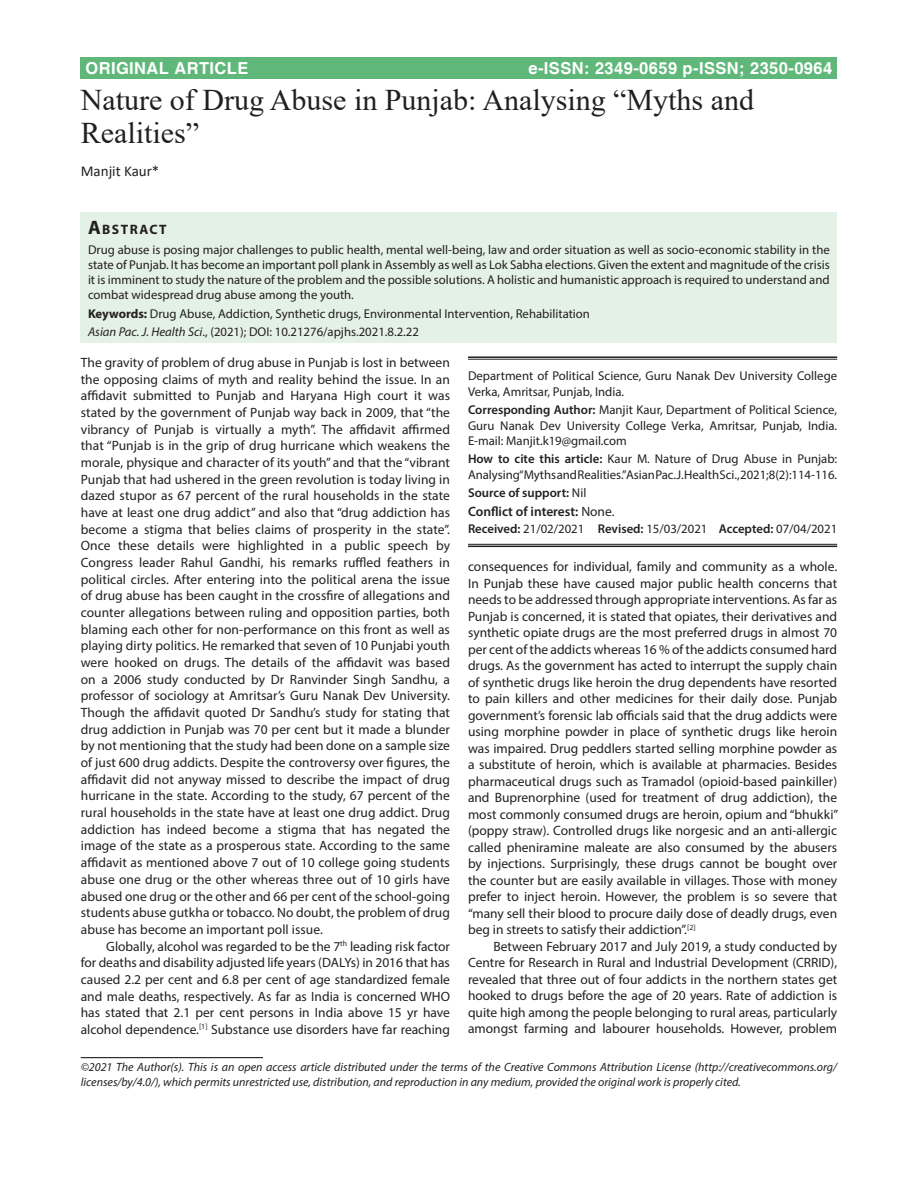
<style>
.page{position:relative;width:918px;height:1188px;background:#fff}
.page>*{position:absolute;margin:0;border:0;box-sizing:border-box;transform-origin:0 0}
.AT{font:30px/33px "Times New Roman";color:#231f20}
.AH{font:700 16.5px "Helvetica";letter-spacing:.025em;color:#fff}
.AU{font:15px "Calibri";color:#231f20}
.ABSH{font:700 13.65px "Myriad Pro";letter-spacing:.105em;color:#231f20}
.TX{font:13.5px/16.5px "Myriad Pro";color:#231f20;text-align:justify}
.TXFL{font:13.5px/16.6px "Myriad Pro";letter-spacing:.005em;color:#231f20;text-align:justify}
.HTC{font:600 13.5px "Myriad Pro";color:#231f20}
.ABS{font:12.75px/15px "Myriad Pro";color:#231f20;text-align:justify}
.ADD{font:12.75px/15.8px "Myriad Pro";color:#231f20;text-align:justify}
.KWD{font:12.75px "Myriad Pro";color:#231f20}
.HTC-2{font:12.75px/15.8px "Myriad Pro";letter-spacing:-.005em;color:#231f20}
.AFF{font:12.75px/15.8px "Myriad Pro";color:#231f20}
.HIS{font:12.75px "Myriad Pro";color:#231f20}
.HTC-3{font:600 12.75px "Myriad Pro";color:#231f20}
.CR{font:italic 12px/15px "Myriad Pro";color:#231f20}
.s1{font-size:19.5px}
.s2{font-weight:700}
.s3{font-style:italic}
.s4{font-weight:600}
.s5{font-weight:400}
</style>
<div class="page">
<div style="left:81px;top:57px;width:756px;height:22px;background:#5fb879"></div>
<div style="left:81px;top:212px;width:756px;height:131px;background:#e4f1e6"></div>
<hr style="left:81px;top:1057px;width:182px;height:1px;background:#231f20">
<hr style="left:468px;top:356px;width:369px;height:2px;background:#231f20">
<hr style="left:468px;top:359px;width:369px;height:1px;background:#231f20">
<hr style="left:468px;top:544px;width:369px;height:1px;background:#231f20">
<hr style="left:468px;top:546px;width:369px;height:1px;background:#231f20">
<p class="AH" style="left:85px;top:58px;width:164px">ORIGINAL ARTICLE</p>
<p class="AH" style="left:528px;top:58px;width:305px">e-ISSN: 2349-0659 p-ISSN; 2350-0964</p>
<p class="AT" style="left:81px;top:83px;width:675px">Nature of Drug Abuse in Punjab: Analysing “Myths and<br>Realities”</p>
<p class="AU" style="left:81px;top:161px;width:80px">Manjit Kaur*</p>
<p class="ABSH" style="left:88px;top:220px;width:80px"><span class="s1">A</span>BSTRACT</p>
<p class="ABS" style="left:88px;top:242px;width:743px">Drug abuse is posing major challenges to public health, mental well-being, law and order situation as well as socio-economic stability in the state of Punjab. It has become an important poll plank in Assembly as well as Lok Sabha elections. Given the extent and magnitude of the crisis it is imminent to study the nature of the problem and the possible solutions. A holistic and humanistic approach is required to understand and combat widespread drug abuse among the youth.</p>
<p class="KWD" style="left:88px;top:306px;width:504px"><span class="s2">Keywords:</span> Drug Abuse, Addiction, Synthetic drugs, Environmental Intervention, Rehabilitation</p>
<p class="KWD" style="left:88px;top:324px;width:332px"><span class="s3">Asian Pac. J. Health Sci</span>., (2021); DOI: 10.21276/apjhs.2021.8.2.22</p>
<p class="TXFL" style="left:81px;top:354px;width:371px">The gravity of problem of drug abuse in Punjab is lost in between the opposing claims of myth and reality behind the issue. In an affidavit submitted to Punjab and Haryana High court it was stated by the government of Punjab way back in 2009, that “the vibrancy of Punjab is virtually a myth”. The affidavit affirmed that “Punjab is in the grip of drug hurricane which weakens the morale, physique and character of its youth” and that the “vibrant Punjab that had ushered in the green revolution is today living in dazed stupor as 67 percent of the rural households in the state have at least one drug addict” and also that “drug addiction has become a stigma that belies claims of prosperity in the state”.<br>Once these details were highlighted in a public speech by Congress leader Rahul Gandhi, his remarks ruffled feathers in political circles. After entering into the political arena the issue of drug abuse has been caught in the crossfire of allegations and counter allegations between ruling and opposition parties, both blaming each other for non-performance on this front as well as playing dirty politics. He remarked that seven of 10 Punjabi youth were hooked on drugs. The details of the affidavit was based on a 2006 study conducted by Dr Ranvinder Singh Sandhu, a professor of sociology at Amritsar’s Guru Nanak Dev University.<br>Though the affidavit quoted Dr Sandhu’s study for stating that drug addiction in Punjab was 70 per cent but it made a blunder by not mentioning that the study had been done on a sample size of just 600 drug addicts. Despite the controversy over figures, the affidavit did not anyway missed to describe the impact of drug hurricane in the state. According to the study, 67 percent of the rural households in the state have at least one drug addict. Drug addiction has indeed become a stigma that has negated the image of the state as a prosperous state. According to the same affidavit as mentioned above 7 out of 10 college going students abuse one drug or the other whereas three out of 10 girls have abused one drug or the other and 66 per cent of the school-going students abuse gutkha or tobacco. No doubt, the problem of drug abuse has become an important poll issue.</p>
<p class="TX" style="left:81px;top:937px;width:371px;text-indent:26px">Globally, alcohol was regarded to be the 7<sup>th</sup> leading risk factor for deaths and disability adjusted life years (DALYs) in 2016 that has caused 2.2 per cent and 6.8 per cent of age standardized female and male deaths, respectively. As far as India is concerned WHO has stated that 2.1 per cent persons in India above 15 yr have alcohol dependence.<sup>[1]</sup> Substance use disorders have far reaching</p>
<p class="AFF" style="left:468px;top:368px;width:371px">Department of Political Science, Guru Nanak Dev University College<br>Verka, Amritsar, Punjab, India.</p>
<p class="ADD" style="left:468px;top:402px;width:371px"><span class="s4">Corresponding Author:</span> Manjit Kaur, Department of Political Science, Guru Nanak Dev University College Verka, Amritsar, Punjab, India.<br>E-mail: Manjit.k19@gmail.com</p>
<p class="HTC-2" style="left:468px;top:451px;width:371px"><span class="s4">How to cite this article:</span> Kaur M. Nature of Drug Abuse in Punjab:<br>Analysing “Myths and Realities.” Asian Pac. J. Health Sci., 2021;8(2):114-116.</p>
<p class="HTC-3" style="left:468px;top:485px;width:120px">Source of support: <span class="s5">Nil</span></p>
<p class="HTC" style="left:468px;top:502px;width:148px">Conflict of interest: <span class="s5">None.</span></p>
<p class="HIS" style="left:468px;top:521px;width:371px"><span class="s4">Received:</span> 21/02/2021 <span class="s4">Revised:</span> 15/03/2021 <span class="s4">Accepted:</span> 07/04/2021</p>
<p class="TX" style="left:468px;top:558px;width:372px">consequences for individual, family and community as a whole.<br>In Punjab these have caused major public health concerns that needs to be addressed through appropriate interventions. As far as Punjab is concerned, it is stated that opiates, their derivatives and synthetic opiate drugs are the most preferred drugs in almost 70 per cent of the addicts whereas 16 % of the addicts consumed hard drugs. As the government has acted to interrupt the supply chain of synthetic drugs like heroin the drug dependents have resorted to pain killers and other medicines for their daily dose. Punjab government’s forensic lab officials said that the drug addicts were using morphine powder in place of synthetic drugs like heroin was impaired. Drug peddlers started selling morphine powder as a substitute of heroin, which is available at pharmacies. Besides pharmaceutical drugs such as Tramadol (opioid-based painkiller) and Buprenorphine (used for treatment of drug addiction), the most commonly consumed drugs are heroin, opium and “bhukki” (poppy straw). Controlled drugs like norgesic and an anti-allergic called pheniramine maleate are also consumed by the abusers by injections. Surprisingly, these drugs cannot be bought over the counter but are easily available in villages. Those with money prefer to inject heroin. However, the problem is so severe that “many sell their blood to procure daily dose of deadly drugs, even beg in streets to satisfy their addiction”.<sup>[2]</sup></p>
<p class="TX" style="left:468px;top:938px;width:371px;text-indent:26px">Between February 2017 and July 2019, a study conducted by Centre for Research in Rural and Industrial Development (CRRID), revealed that three out of four addicts in the northern states get hooked to drugs before the age of 20 years. Rate of addiction is quite high among the people belonging to rural areas, particularly amongst farming and labourer households. However, problem</p>
<p class="CR" style="left:81px;top:1059px;width:758px">©2021 The Author(s). This is an open access article distributed under the terms of the Creative Commons Attribution License (http://creativecommons.org/ licenses/by/4.0/), which permits unrestricted use, distribution, and reproduction in any medium, provided the original work is properly cited.</p>
</div>
